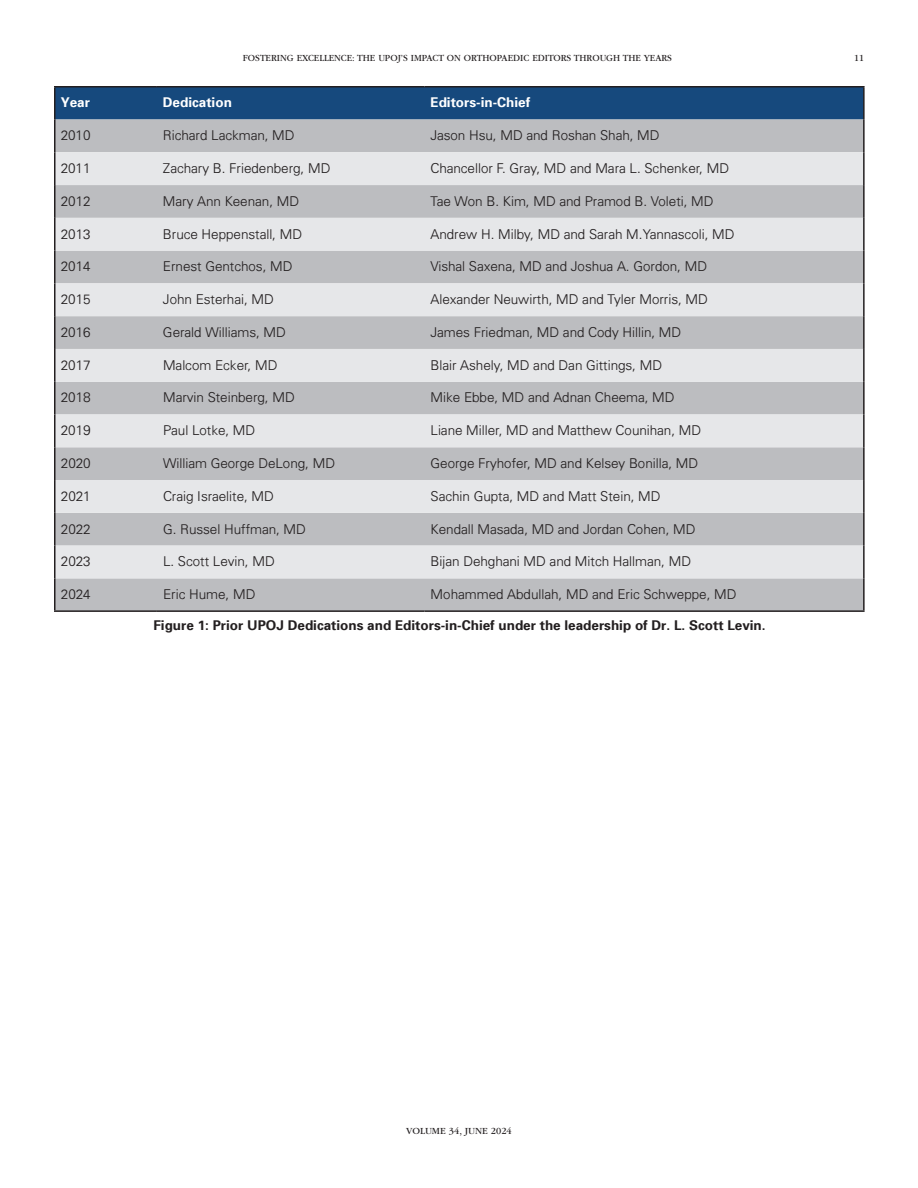
<style>
.page{position:relative;width:918px;height:1188px;background:#fff}
.page>*{position:absolute;margin:0;border:0;box-sizing:border-box;transform-origin:0 0}
.t1{font:300 13.5px "Univers";color:#231f20}
.t2{font:700 13.5px "Univers 65";color:#231f20}
.t3{font:700 13.5px "Univers 65";color:#fff}
.t4{font:9.75px "ITC Garamond Std";color:#231f20;scale:.95 1}
.t5{font:9.75px "ITC Garamond Std";color:#231f20}
</style>
<div class="page">
<div style="left:56px;top:88px;width:807px;height:32px;background:#16497d"></div>
<div style="left:56px;top:120px;width:807px;height:490px;background:#bcbdc0"></div>
<svg style="left:56px;top:152px;width:807px;height:426px;background:#d2d3d6"></svg>
<hr style="left:54px;top:88px;width:2px;height:32px;background:#231f20">
<hr style="left:54px;top:86px;width:103px;height:2px;background:#231f20">
<hr style="left:157px;top:86px;width:267px;height:2px;background:#231f20">
<hr style="left:424px;top:86px;width:441px;height:2px;background:#231f20">
<hr style="left:863px;top:88px;width:2px;height:32px;background:#231f20">
<hr style="left:54px;top:120px;width:2px;height:32px;background:#231f20">
<hr style="left:863px;top:120px;width:2px;height:32px;background:#231f20">
<hr style="left:54px;top:152px;width:2px;height:33px;background:#231f20">
<hr style="left:863px;top:152px;width:2px;height:33px;background:#231f20">
<hr style="left:54px;top:185px;width:2px;height:33px;background:#231f20">
<hr style="left:863px;top:185px;width:2px;height:33px;background:#231f20">
<hr style="left:54px;top:218px;width:2px;height:33px;background:#231f20">
<hr style="left:863px;top:218px;width:2px;height:33px;background:#231f20">
<hr style="left:54px;top:251px;width:2px;height:32px;background:#231f20">
<hr style="left:863px;top:251px;width:2px;height:32px;background:#231f20">
<hr style="left:54px;top:283px;width:2px;height:33px;background:#231f20">
<hr style="left:863px;top:283px;width:2px;height:33px;background:#231f20">
<hr style="left:54px;top:316px;width:2px;height:33px;background:#231f20">
<hr style="left:863px;top:316px;width:2px;height:33px;background:#231f20">
<hr style="left:54px;top:349px;width:2px;height:33px;background:#231f20">
<hr style="left:863px;top:349px;width:2px;height:33px;background:#231f20">
<hr style="left:54px;top:382px;width:2px;height:33px;background:#231f20">
<hr style="left:863px;top:382px;width:2px;height:33px;background:#231f20">
<hr style="left:54px;top:415px;width:2px;height:32px;background:#231f20">
<hr style="left:863px;top:415px;width:2px;height:32px;background:#231f20">
<hr style="left:54px;top:447px;width:2px;height:33px;background:#231f20">
<hr style="left:863px;top:447px;width:2px;height:33px;background:#231f20">
<hr style="left:54px;top:480px;width:2px;height:33px;background:#231f20">
<hr style="left:863px;top:480px;width:2px;height:33px;background:#231f20">
<hr style="left:54px;top:513px;width:2px;height:33px;background:#231f20">
<hr style="left:863px;top:513px;width:2px;height:33px;background:#231f20">
<hr style="left:54px;top:546px;width:2px;height:32px;background:#231f20">
<hr style="left:863px;top:546px;width:2px;height:32px;background:#231f20">
<hr style="left:54px;top:578px;width:2px;height:32px;background:#231f20">
<hr style="left:54px;top:610px;width:103px;height:2px;background:#231f20">
<hr style="left:157px;top:610px;width:267px;height:2px;background:#231f20">
<hr style="left:863px;top:578px;width:2px;height:32px;background:#231f20">
<hr style="left:424px;top:610px;width:441px;height:2px;background:#231f20">
<p class="t4" style="left:243px;top:52px;width:453px">FOSTERING EXCELLENCE: THE UPOJ’S IMPACT ON ORTHOPAEDIC EDITORS THROUGH THE YEARS</p>
<p class="t4" style="left:854px;top:52px;width:12px">11</p>
<p class="t3" style="left:61px;top:94px;width:31px">Year</p>
<p class="t3" style="left:163px;top:94px;width:71px">Dedication</p>
<p class="t3" style="left:430px;top:94px;width:101px">Editors-in-Chief</p>
<p class="t1" style="left:61px;top:127px;width:31px">2010</p>
<p class="t1" style="left:163px;top:127px;width:133px">Richard Lackman, MD</p>
<p class="t1" style="left:430px;top:127px;width:231px">Jason Hsu, MD and Roshan Shah, MD</p>
<p class="t1" style="left:61px;top:160px;width:31px">2011</p>
<p class="t1" style="left:163px;top:160px;width:169px">Zachary B. Friedenberg, MD</p>
<p class="t1" style="left:430px;top:160px;width:300px">Chancellor F. Gray, MD and Mara L. Schenker, MD</p>
<p class="t1" style="left:61px;top:193px;width:31px">2012</p>
<p class="t1" style="left:163px;top:193px;width:138px">Mary Ann Keenan, MD</p>
<p class="t1" style="left:430px;top:193px;width:285px">Tae Won B. Kim, MD and Pramod B. Voleti, MD</p>
<p class="t1" style="left:61px;top:226px;width:31px">2013</p>
<p class="t1" style="left:163px;top:226px;width:141px">Bruce Heppenstall, MD</p>
<p class="t1" style="left:430px;top:226px;width:306px">Andrew H. Milby, MD and Sarah M.Yannascoli, MD</p>
<p class="t1" style="left:61px;top:258px;width:31px">2014</p>
<p class="t1" style="left:163px;top:258px;width:131px">Ernest Gentchos, MD</p>
<p class="t1" style="left:431px;top:258px;width:278px">Vishal Saxena, MD and Joshua A. Gordon, MD</p>
<p class="t1" style="left:61px;top:291px;width:31px">2015</p>
<p class="t1" style="left:163px;top:291px;width:112px">John Esterhai, MD</p>
<p class="t1" style="left:431px;top:291px;width:279px">Alexander Neuwirth, MD and Tyler Morris, MD</p>
<p class="t1" style="left:61px;top:324px;width:31px">2016</p>
<p class="t1" style="left:163px;top:324px;width:124px">Gerald Williams, MD</p>
<p class="t1" style="left:431px;top:324px;width:252px">James Friedman, MD and Cody Hillin, MD</p>
<p class="t1" style="left:61px;top:357px;width:31px">2017</p>
<p class="t1" style="left:163px;top:357px;width:116px">Malcom Ecker, MD</p>
<p class="t1" style="left:431px;top:357px;width:233px">Blair Ashely, MD and Dan Gittings, MD</p>
<p class="t1" style="left:61px;top:389px;width:31px">2018</p>
<p class="t1" style="left:163px;top:389px;width:133px">Marvin Steinberg, MD</p>
<p class="t1" style="left:431px;top:389px;width:246px">Mike Ebbe, MD and Adnan Cheema, MD</p>
<p class="t1" style="left:61px;top:422px;width:31px">2019</p>
<p class="t1" style="left:163px;top:422px;width:94px">Paul Lotke, MD</p>
<p class="t1" style="left:431px;top:422px;width:272px">Liane Miller, MD and Matthew Counihan, MD</p>
<p class="t1" style="left:61px;top:455px;width:31px">2020</p>
<p class="t1" style="left:163px;top:455px;width:173px">William George DeLong, MD</p>
<p class="t1" style="left:431px;top:455px;width:269px">George Fryhofer, MD and Kelsey Bonilla, MD</p>
<p class="t1" style="left:61px;top:488px;width:31px">2021</p>
<p class="t1" style="left:163px;top:488px;width:112px">Craig Israelite, MD</p>
<p class="t1" style="left:431px;top:488px;width:231px">Sachin Gupta, MD and Matt Stein, MD</p>
<p class="t1" style="left:61px;top:521px;width:31px">2022</p>
<p class="t1" style="left:163px;top:521px;width:144px">G. Russel Huffman, MD</p>
<p class="t1" style="left:431px;top:521px;width:266px">Kendall Masada, MD and Jordan Cohen, MD</p>
<p class="t1" style="left:61px;top:553px;width:31px">2023</p>
<p class="t1" style="left:163px;top:553px;width:113px">L. Scott Levin, MD</p>
<p class="t1" style="left:431px;top:553px;width:262px">Bijan Dehghani MD and Mitch Hallman, MD</p>
<p class="t1" style="left:61px;top:586px;width:31px">2024</p>
<p class="t1" style="left:163px;top:586px;width:94px">Eric Hume, MD</p>
<p class="t1" style="left:431px;top:586px;width:307px">Mohammed Abdullah, MD and Eric Schweppe, MD</p>
<p class="t2" style="left:153px;top:616px;width:614px">Figure 1: Prior UPOJ Dedications and Editors-in-Chief under the leadership of Dr. L. Scott Levin.</p>
<p class="t5" style="left:406px;top:1126px;width:107px">VOLUME 34, JUNE 2024</p>
</div>
